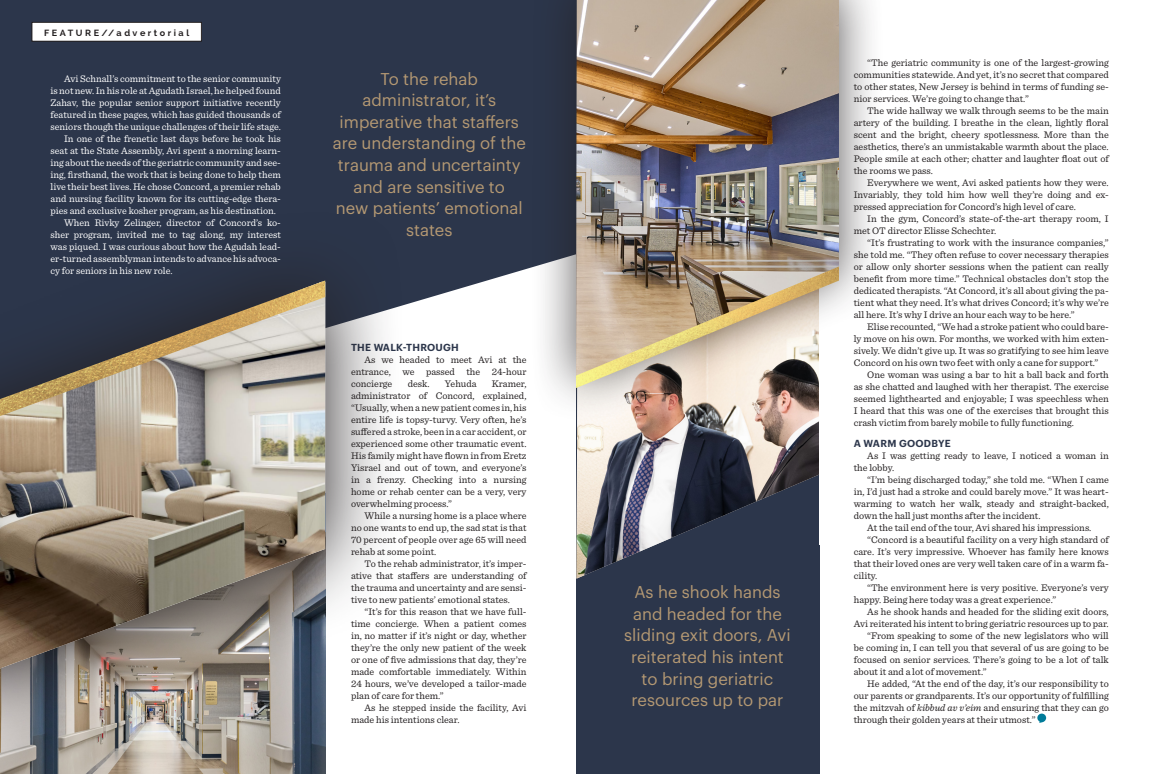
<style>
.page{position:relative;width:1152px;height:774px;background:#fff}
.page>*{position:absolute;margin:0;border:0;box-sizing:border-box;transform-origin:0 0}
.Voice_10_12{font:16.7px/21.6px "Graphik";color:#b59973;text-align:center}
.Voice_10_12-2{font:10px/12px "Sentinel";color:#231f20;text-align:justify}
.Voice_10_12-3{font:10px/12px "Sentinel";color:#fff;text-align:justify}
.t1{font:600 10px "Graphik";letter-spacing:.025em;color:#2c364b}
.t2{font:700 9px "Raleway";letter-spacing:.28em;color:#231f20}
.s1{font-style:italic}
</style>
<div class="page">
<img style="left:0;top:752px;width:325px;height:22px">
<div style="left:0;top:0;width:530px;height:306px;background:#2c364b"></div>
<svg style="left:0;top:212px;width:403px;height:540px"></svg>
<img style="left:0;top:416px;width:325px;height:252px">
<img style="left:0;top:280px;width:325px;height:136px">
<div style="left:576px;top:222px;width:244px;height:552px;background:#2c364b"></div>
<img style="left:576px;top:424px;width:244px;height:155px">
<svg style="left:1037px;top:714px;width:9px;height:9px"></svg>
<div style="left:530px;top:0;width:355px;height:424px;background:#231f20;opacity:.75"></div>
<img style="left:576px;top:0;width:263px;height:267px">
<img style="left:576px;top:267px;width:263px;height:121px">
<div style="left:32px;top:22px;width:169px;height:19px;background:#fff"></div>
<div style="left:32px;top:22px;width:170px;height:19px;border:1px solid #231f20"></div>
<p class="t2" style="left:44px;top:28px;width:147px">FEATURE//advertorial</p>
<p class="Voice_10_12-3" style="left:51px;top:72px;width:232px;text-indent:14px">Avi Schnall’s commitment to the senior community is not new. In his role at Agudath Israel, he helped found Zahav, the popular senior support initiative recently featured in these pages, which has guided thousands of seniors though the unique challenges of their life stage.</p>
<p class="Voice_10_12-3" style="left:51px;top:132px;width:232px;text-indent:14px">In one of the frenetic last days before he took his seat at the State Assembly, Avi spent a morning learn&shy;ing about the needs of the geriatric community and see&shy;ing, firsthand, the work that is being done to help them live their best lives. He chose Concord, a premier rehab and nursing facility known for its cutting-edge thera&shy;pies and exclusive kosher program, as his destination.</p>
<p class="Voice_10_12-3" style="left:51px;top:216px;width:232px;text-indent:14px">When Rivky Zelinger, director of Concord’s ko&shy;sher program, invited me to tag along, my interest was piqued. I was curious about how the Agudah lead&shy;er-turned assemblyman intends to advance his advoca&shy;cy for seniors in his new role.</p>
<p class="Voice_10_12" style="left:333px;top:66px;width:195px">To the rehab administrator, it’s imperative that staffers are understanding of the trauma and uncertainty and are sensitive to<br>new patients’ emotional states</p>
<p class="t1" style="left:351px;top:339px;width:109px">THE WALK-THROUGH</p>
<p class="Voice_10_12-2" style="left:351px;top:353px;width:177px;text-indent:14px">As we headed to meet Avi at the entrance, we passed the 24-hour concierge</p>
<p class="Voice_10_12-2" style="left:408px;top:377px;width:23px">desk.</p>
<p class="Voice_10_12-2" style="left:445px;top:377px;width:33px">Yehuda</p>
<p class="Voice_10_12-2" style="left:351px;top:377px;width:177px;text-indent:141px">Kramer, administrator of Concord, explained, “Usually, when a new patient comes in, his entire life is topsy-turvy. Very often, he’s suffered a stroke, been in a car accident, or experienced some other traumatic event.<br>His family might have flown in from Eretz Yisrael and out of town, and everyone’s in a frenzy. Checking into a nursing home or rehab center can be a very, very overwhelming process.”</p>
<p class="Voice_10_12-2" style="left:351px;top:509px;width:177px;text-indent:14px">While a nursing home is a place where no one wants to end up, the sad stat is that 70 percent of people over age 65 will need rehab at some point.</p>
<p class="Voice_10_12-2" style="left:351px;top:557px;width:177px;text-indent:14px">To the rehab administrator, it’s imper&shy;ative that staffers are understanding of the trauma and uncertainty and are sensi&shy;tive to new patients’ emotional states.</p>
<p class="Voice_10_12-2" style="left:351px;top:605px;width:177px;text-indent:14px">“It’s for this reason that we have full&shy;time concierge. When a patient comes in, no matter if it’s night or day, whether they’re the only new patient of the week or one of five admissions that day, they’re made comfortable immediately. Within 24 hours, we’ve developed a tailor-made plan of care for them.”</p>
<p class="Voice_10_12-2" style="left:351px;top:701px;width:177px;text-indent:14px">As he stepped inside the facility, Avi made his intentions clear.</p>
<p class="Voice_10_12" style="left:624px;top:580px;width:168px">As he shook hands and headed for the sliding exit doors, Avi reiterated his intent to bring geriatric resources up to par</p>
<p class="Voice_10_12-2" style="left:854px;top:56px;width:257px;text-indent:14px">“The geriatric community is one of the largest-growing communities statewide. And yet, it’s no secret that compared to other states, New Jersey is behind in terms of funding se&shy;nior services. We’re going to change that.”</p>
<p class="Voice_10_12-2" style="left:854px;top:104px;width:257px;text-indent:14px">The wide hallway we walk through seems to be the main artery of the building. I breathe in the clean, lightly floral scent and the bright, cheery spotlessness. More than the aesthetics, there’s an unmistakable warmth about the place.<br>People smile at each other; chatter and laughter float out of the rooms we pass.</p>
<p class="Voice_10_12-2" style="left:854px;top:176px;width:257px;text-indent:14px">Everywhere we went, Avi asked patients how they were.<br>Invariably, they told him how well they’re doing and ex&shy;pressed appreciation for Concord’s high level of care.</p>
<p class="Voice_10_12-2" style="left:854px;top:212px;width:256px;text-indent:14px">In the gym, Concord’s state-of-the-art therapy room, I met OT director Elisse Schechter.</p>
<p class="Voice_10_12-2" style="left:854px;top:236px;width:257px;text-indent:14px">“It’s frustrating to work with the insurance companies,” she told me. “They often refuse to cover necessary therapies or allow only shorter sessions when the patient can really benefit from more time.” Technical obstacles don’t stop the dedicated therapists. “At Concord, it’s all about giving the pa&shy;tient what they need. It’s what drives Concord; it’s why we’re all here. It’s why I drive an hour each way to be here.”</p>
<p class="Voice_10_12-2" style="left:854px;top:320px;width:257px;text-indent:14px">Elise recounted, “We had a stroke patient who could bare&shy;ly move on his own. For months, we worked with him exten&shy;sively. We didn’t give up. It was so gratifying to see him leave Concord on his own two feet with only a cane for support.”</p>
<p class="Voice_10_12-2" style="left:854px;top:368px;width:257px;text-indent:14px">One woman was using a bar to hit a ball back and forth as she chatted and laughed with her therapist. The exercise seemed lighthearted and enjoyable; I was speechless when I heard that this was one of the exercises that brought this crash victim from barely mobile to fully functioning.</p>
<p class="t1" style="left:854px;top:435px;width:98px">A WARM GOODBYE</p>
<p class="Voice_10_12-2" style="left:854px;top:449px;width:257px;text-indent:14px">As I was getting ready to leave, I noticed a woman in the lobby.</p>
<p class="Voice_10_12-2" style="left:854px;top:473px;width:257px;text-indent:14px">“I’m being discharged today,” she told me. “When I came in, I’d just had a stroke and could barely move.” It was heart&shy;warming to watch her walk, steady and straight-backed, down the hall just months after the incident.</p>
<p class="Voice_10_12-2" style="left:867px;top:521px;width:226px">At the tail end of the tour, Avi shared his impressions.</p>
<p class="Voice_10_12-2" style="left:854px;top:533px;width:257px;text-indent:14px">“Concord is a beautiful facility on a very high standard of care. It’s very impressive. Whoever has family here knows that their loved ones are very well taken care of in a warm fa&shy;cility.</p>
<p class="Voice_10_12-2" style="left:854px;top:581px;width:256px;text-indent:14px">“The environment here is very positive. Everyone’s very happy. Being here today was a great experience.”</p>
<p class="Voice_10_12-2" style="left:854px;top:605px;width:256px;text-align:right">As he shook hands and headed for the sliding exit doors,<br>Avi reiterated his intent to bring geriatric resources up to par.</p>
<p class="Voice_10_12-2" style="left:854px;top:629px;width:257px;text-indent:14px">“From speaking to some of the new legislators who will be coming in, I can tell you that several of us are going to be focused on senior services. There’s going to be a lot of talk about it and a lot of movement.”</p>
<p class="Voice_10_12-2" style="left:854px;top:677px;width:257px;text-indent:14px">He added, “At the end of the day, it’s our responsibility to our parents or grandparents. It’s our opportunity of fulfilling the mitzvah of <span class="s1">kibbud av v’eim</span> and ensuring that they can go through their golden years at their utmost.”</p>
</div>
